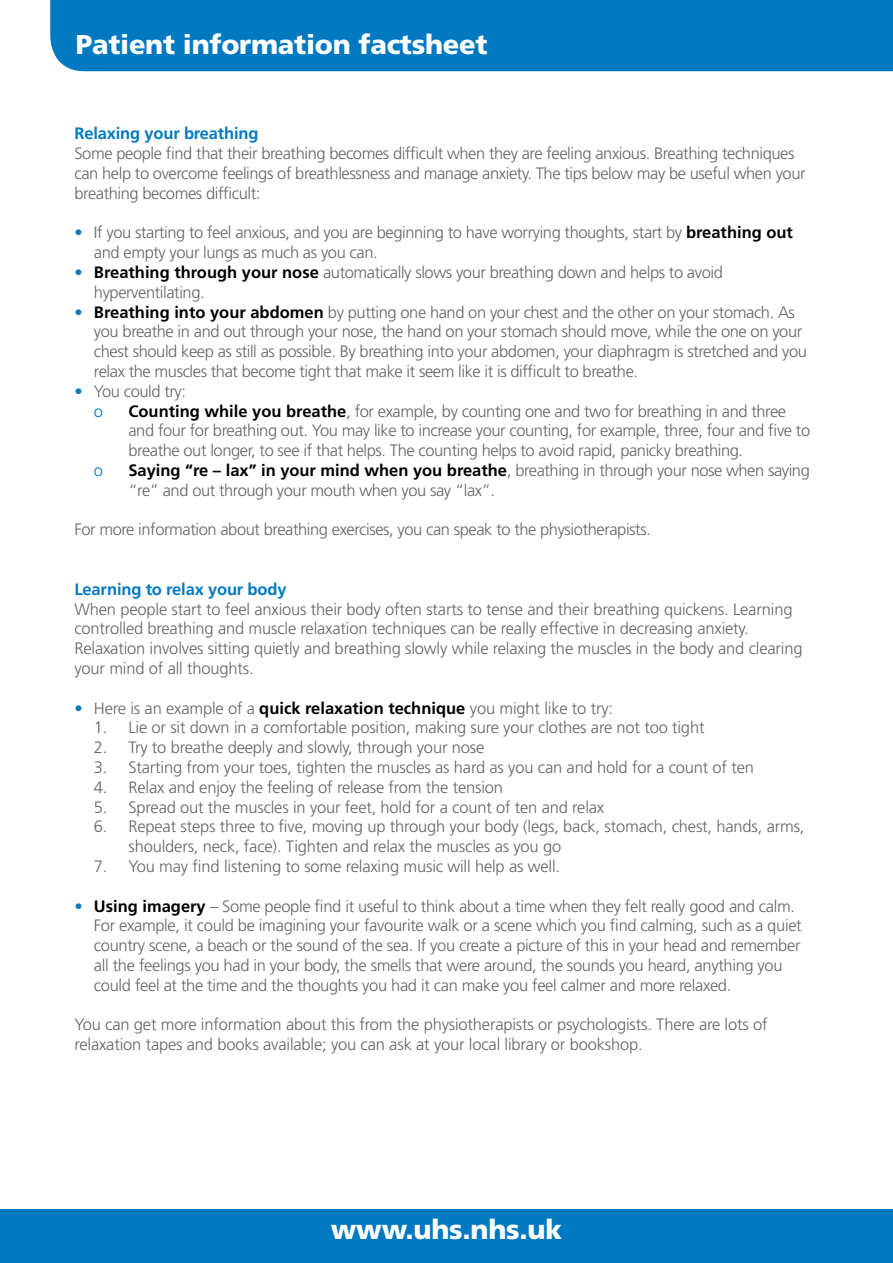
<style>
.page{position:relative;width:893px;height:1263px;background:#fff}
.page>*{position:absolute;margin:0;border:0;box-sizing:border-box;transform-origin:0 0}
.t1{font:900 27.15px "Frutiger";letter-spacing:-.01em;color:#fff}
.t2{font:300 16.5px/19.8px "Frutiger";letter-spacing:-.02em;color:#636466}
.t3{font:700 16.5px "Frutiger";letter-spacing:-.01em;color:#0079c1}
.t4{font:300 16.5px "Frutiger";color:#0079c1}
.s1{color:#0079c1}
.s2{font-weight:700;color:#000}
</style>
<div class="page">
<div style="left:50px;top:0;width:843px;height:71px;background:#0079c1"></div>
<div style="left:0;top:1209px;width:893px;height:54px;background:#0079c1"></div>
<h1 class="t1" style="left:76px;top:28px;width:413px">Patient information factsheet</h1>
<p class="t3" style="left:74px;top:124px;width:186px">Relaxing your breathing</p>
<p class="t2" style="left:74px;top:143px;width:733px">Some people find that their breathing becomes difficult when they are feeling anxious. Breathing techniques can help to overcome feelings of breathlessness and manage anxiety. The tips below may be useful when your breathing becomes difficult:</p>
<p class="t2" style="left:94px;top:223px;width:701px;text-indent:-20px"><span class="s1">•</span> If you starting to feel anxious, and you are beginning to have worrying thoughts, start by <span class="s2">breathing out </span>and empty your lungs as much as you can.</p>
<p class="t2" style="left:94px;top:262px;width:630px;text-indent:-20px"><span class="s1">•</span> <span class="s2">Breathing through your nose</span> automatically slows your breathing down and helps to avoid hyperventilating.</p>
<p class="t2" style="left:94px;top:302px;width:715px;text-indent:-20px"><span class="s1">•</span> <span class="s2">Breathing into your abdomen</span> by putting one hand on your chest and the other on your stomach. As you breathe in and out through your nose, the hand on your stomach should move, while the one on your chest should keep as still as possible. By breathing into your abdomen, your diaphragm is stretched and you relax the muscles that become tight that make it seem like it is difficult to breathe.</p>
<p class="t2" style="left:94px;top:381px;width:94px;text-indent:-20px"><span class="s1">•</span> You could try: <span class="s1">o</span></p>
<p class="t2" style="left:128px;top:401px;width:683px"><span class="s2">Counting while you breathe</span>, for example, by counting one and two for breathing in and three and four for breathing out. You may like to increase your counting, for example, three, four and five to breathe out longer, to see if that helps. The counting helps to avoid rapid, panicky breathing.</p>
<p class="t4" style="left:94px;top:461px;width:11px">o</p>
<p class="t2" style="left:128px;top:460px;width:683px"><span class="s2">Saying “re – lax” in your mind when you breathe</span>, breathing in through your nose when saying “re” and out through your mouth when you say “lax”.</p>
<p class="t2" style="left:74px;top:520px;width:578px">For more information about breathing exercises, you can speak to the physiotherapists.</p>
<p class="t3" style="left:74px;top:579px;width:214px">Learning to relax your body</p>
<p class="t2" style="left:74px;top:599px;width:730px">When people start to feel anxious their body often starts to tense and their breathing quickens. Learning controlled breathing and muscle relaxation techniques can be really effective in decreasing anxiety.<br>Relaxation involves sitting quietly and breathing slowly while relaxing the muscles in the body and clearing your mind of all thoughts.</p>
<p class="t2" style="left:74px;top:698px;width:540px"><span class="s1">•</span> Here is an example of a <span class="s2">quick relaxation technique</span> you might like to try:</p>
<p class="t2" style="left:94px;top:718px;width:612px">1. Lie or sit down in a comfortable position, making sure your clothes are not too tight</p>
<p class="t2" style="left:94px;top:737px;width:392px">2. Try to breathe deeply and slowly, through your nose</p>
<p class="t2" style="left:94px;top:757px;width:661px">3. Starting from your toes, tighten the muscles as hard as you can and hold for a count of ten</p>
<p class="t2" style="left:94px;top:777px;width:411px">4. Relax and enjoy the feeling of release from the tension</p>
<p class="t2" style="left:94px;top:797px;width:512px">5. Spread out the muscles in your feet, hold for a count of ten and relax</p>
<p class="t2" style="left:128px;top:817px;width:677px;text-indent:-35px">6. Repeat steps three to five, moving up through your body (legs, back, stomach, chest, hands, arms, shoulders, neck, face). Tighten and relax the muscles as you go</p>
<p class="t2" style="left:94px;top:856px;width:468px">7. You may find listening to some relaxing music will help as well.</p>
<p class="t2" style="left:94px;top:896px;width:709px;text-indent:-20px"><span class="s1">•</span> <span class="s2">Using imagery</span> – Some people find it useful to think about a time when they felt really good and calm.<br>For example, it could be imagining your favourite walk or a scene which you find calming, such as a quiet country scene, a beach or the sound of the sea. If you create a picture of this in your head and remember all the feelings you had in your body, the smells that were around, the sounds you heard, anything you could feel at the time and the thoughts you had it can make you feel calmer and more relaxed.</p>
<p class="t2" style="left:74px;top:1015px;width:695px">You can get more information about this from the physiotherapists or psychologists. There are lots of relaxation tapes and books available; you can ask at your local library or bookshop.</p>
<h1 class="t1" style="left:331px;top:1213px;width:233px">www.uhs.nhs.uk</h1>
</div>
